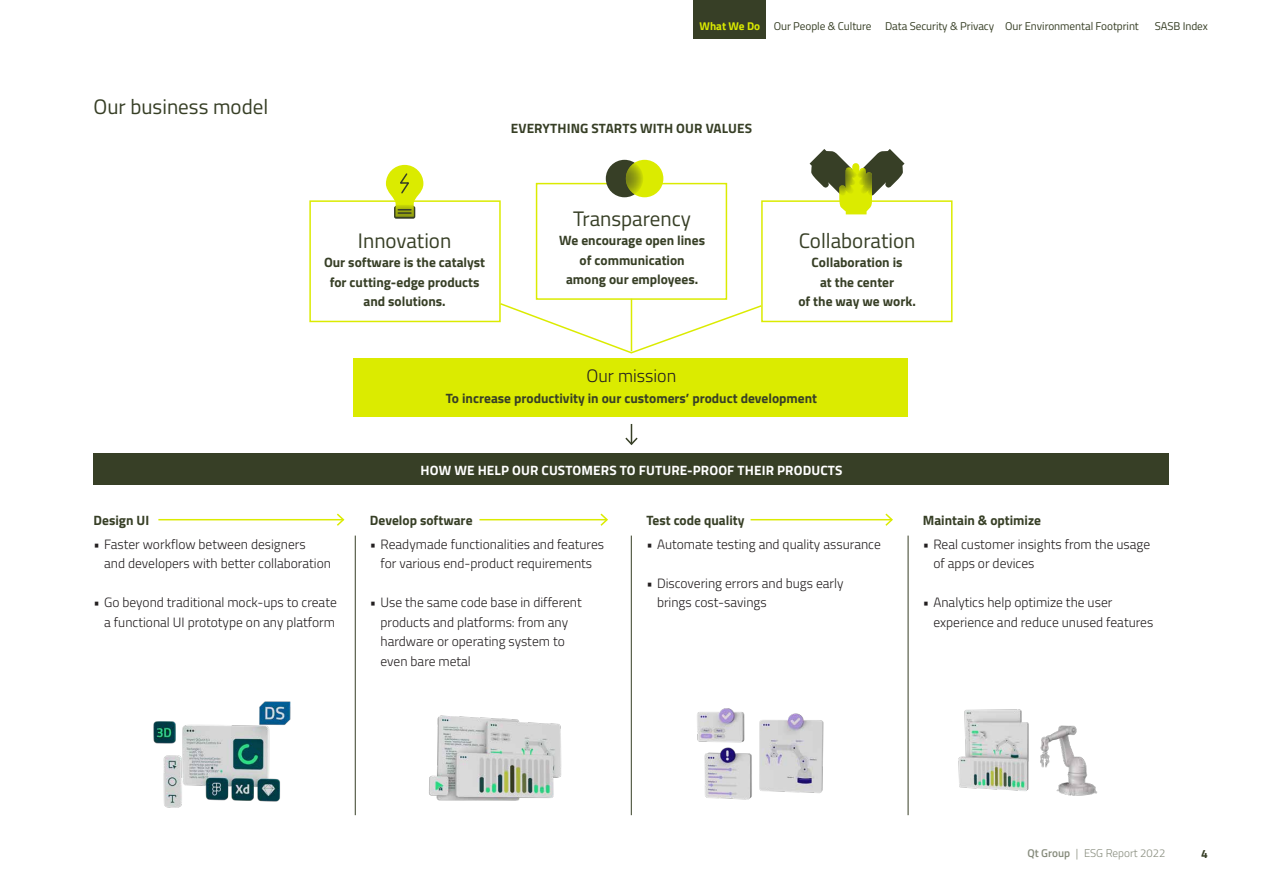
<style>
.page{position:relative;width:1263px;height:893px;background:#fff}
.page>*{position:absolute;margin:0;border:0;box-sizing:border-box;transform-origin:0 0}
.t1{font:21px "Titillium Web";color:#373f26}
.t2{font:300 18px "Titillium Web";color:#231f20}
.t3{font:300 13.5px/19.5px "Titillium Web";color:#231f20}
.t4{font:700 13.5px/19.5px "Titillium Web";color:#373f26;text-align:center}
.t5{font:700 13.5px "Titillium Web";letter-spacing:.01em;color:#fff}
.t6{font:700 12px "Titillium Web";color:#373f26}
.t7{font:11.25px "Titillium Web";letter-spacing:-.005em;color:#373f26}
.t8{font:300 11.25px "Titillium Web";color:#878c7d}
.s1{font-weight:700;color:#dbeb00}
.s2{font-weight:600}
</style>
<div class="page">
<div style="left:693px;top:0;width:73px;height:38px;background:#373f26"></div>
<div style="left:94px;top:454px;width:1075px;height:31px;background:#373f26"></div>
<div style="left:353px;top:359px;width:555px;height:58px;background:#dbeb00"></div>
<img style="left:958px;top:709px;width:140px;height:87px">
<img style="left:153px;top:701px;width:138px;height:107px">
<img style="left:429px;top:715px;width:133px;height:86px">
<img style="left:697px;top:708px;width:127px;height:92px">
<hr style="left:158px;top:519px;width:185px;height:1px;background:#dbeb00">
<svg style="left:335px;top:513px;width:10px;height:13px"></svg>
<svg style="left:625px;top:424px;width:13px;height:21px"></svg>
<hr style="left:631px;top:299px;width:1px;height:52px;background:#dbeb00">
<hr style="left:479px;top:519px;width:128px;height:1px;background:#dbeb00">
<svg style="left:599px;top:513px;width:9px;height:13px"></svg>
<hr style="left:750px;top:519px;width:142px;height:1px;background:#dbeb00">
<svg style="left:884px;top:513px;width:9px;height:13px"></svg>
<hr style="left:355px;top:536px;width:1px;height:279px;background:#373f26">
<hr style="left:631px;top:536px;width:1px;height:279px;background:#373f26">
<hr style="left:908px;top:536px;width:1px;height:279px;background:#373f26">
<svg style="left:499px;top:302px;width:264px;height:52px"></svg>
<div style="left:309px;top:200px;width:192px;height:122px;border:2px solid #dbeb00"></div>
<div style="left:536px;top:183px;width:191px;height:117px;border:2px solid #dbeb00"></div>
<div style="left:761px;top:200px;width:191px;height:122px;border:2px solid #dbeb00"></div>
<div style="left:606px;top:160px;width:37px;height:37px;background:#373f26;border-radius:50%"></div>
<div style="left:626px;top:160px;width:37px;height:37px;background:#dbeb00;border-radius:50%"></div>
<svg style="left:626px;top:160px;width:17px;height:37px"></svg>
<div style="left:394px;top:206px;width:21px;height:13px;background:#373f26;border-radius:2px"></div>
<svg style="left:386px;top:165px;width:37px;height:52px"></svg>
<svg style="left:810px;top:149px;width:94px;height:65px"></svg>
<h1 class="t1" style="left:94px;top:91px;width:176px">Our business model</h1>
<p class="t7" style="left:699px;top:18px;width:441px"><span class="s1">What We Do</span> Our People &amp; Culture Data Security &amp; Privacy Our Environmental Footprint</p>
<p class="t7" style="left:1155px;top:18px;width:55px">SASB Index</p>
<p class="t4" style="left:511px;top:118px;width:243px">EVERYTHING STARTS WITH OUR VALUES</p>
<h1 class="t1" style="left:358px;top:225px;width:95px">Innovation</h1>
<p class="t4" style="left:324px;top:252px;width:163px">Our software is the catalyst for cutting-edge products and solutions.</p>
<h1 class="t1" style="left:573px;top:203px;width:119px">Transparency</h1>
<p class="t4" style="left:559px;top:230px;width:147px">We encourage open lines of communication among our employees.</p>
<h1 class="t1" style="left:799px;top:225px;width:118px">Collaboration</h1>
<p class="t4" style="left:798px;top:252px;width:119px">Collaboration is<br>at the center<br>of the way we work.</p>
<h2 class="t2" style="left:587px;top:363px;width:91px">Our mission</h2>
<p class="t4" style="left:446px;top:388px;width:373px">To increase productivity in our customers’ product development</p>
<p class="t5" style="left:421px;top:460px;width:423px">HOW WE HELP OUR CUSTOMERS TO FUTURE-PROOF THEIR PRODUCTS</p>
<p class="t4" style="left:94px;top:510px;width:57px">Design UI</p>
<p class="t3" style="left:104px;top:534px;width:228px;text-indent:-11px">• Faster workflow between designers<br>and developers with better collaboration</p>
<p class="t3" style="left:94px;top:592px;width:245px;text-align:right">• Go beyond traditional mock-ups to create a functional UI prototype on any platform</p>
<p class="t4" style="left:370px;top:510px;width:104px">Develop software</p>
<p class="t3" style="left:370px;top:534px;width:236px;text-align:center">• Readymade functionalities and features for various end-product requirements</p>
<p class="t3" style="left:381px;top:592px;width:203px;text-indent:-11px">• Use the same code base in different products and platforms: from any hardware or operating system to even bare metal</p>
<p class="t4" style="left:646px;top:510px;width:100px">Test code quality</p>
<p class="t3" style="left:646px;top:534px;width:236px">• Automate testing and quality assurance</p>
<p class="t3" style="left:657px;top:573px;width:188px;text-indent:-11px">• Discovering errors and bugs early brings cost-savings</p>
<p class="t4" style="left:923px;top:510px;width:120px">Maintain &amp; optimize</p>
<p class="t3" style="left:933px;top:534px;width:218px;text-indent:-11px">• Real customer insights from the usage of apps or devices</p>
<p class="t3" style="left:933px;top:592px;width:221px;text-indent:-11px">• Analytics help optimize the user experience and reduce unused features</p>
<p class="t8" style="left:1027px;top:845px;width:140px"><span class="s2">Qt Group</span> | ESG Report 2022</p>
<p class="t6" style="left:1201px;top:844px;width:8px">4</p>
</div>
